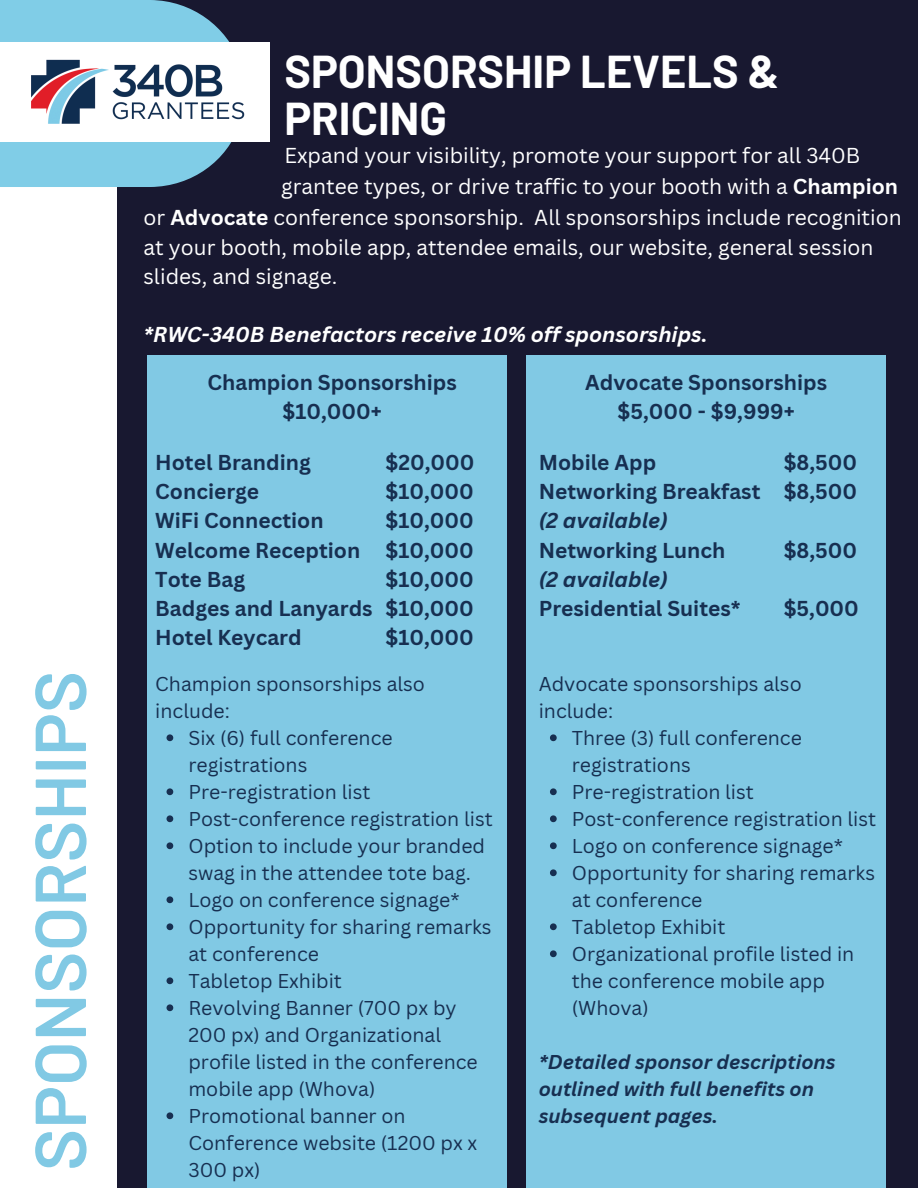
<style>
.page{position:relative;width:918px;height:1188px;background:#fff}
.page>*{position:absolute;margin:0;border:0;box-sizing:border-box;transform-origin:0 0}
.t1{font:600 71.85px "Barlow";color:#81c9e4}
.t2{font:700 45px/47.2px "Barlow";color:#fff}
.t3{font:700 21px/29.2px "Canva Sans";color:#172f51;text-align:center}
.t4{font:21px/29.2px "Canva Sans";color:#fff}
.t5{font:italic 700 21px "Canva Sans";color:#fff}
.t6{font:19.5px/27px "Canva Sans";color:#172f51}
.t7{font:italic 700 19.5px/27px "Canva Sans";color:#172f51}
.s1{font-weight:700}
.s2{font-style:italic}
</style>
<div class="page">
<div style="left:117px;top:0;width:801px;height:1188px;background:#181830"></div>
<div style="left:526px;top:355px;width:360px;height:833px;background:#81c9e4"></div>
<svg style="left:0;top:0;width:245px;height:187px;fill:#80cde7"></svg>
<img style="left:0;top:42px;width:270px;height:99px">
<div style="left:147px;top:355px;width:360px;height:833px;background:#81c9e4"></div>
<svg style="left:167px;top:734px;width:6px;height:7px"></svg>
<svg style="left:167px;top:788px;width:6px;height:7px"></svg>
<svg style="left:167px;top:815px;width:6px;height:7px"></svg>
<svg style="left:167px;top:842px;width:6px;height:7px"></svg>
<svg style="left:167px;top:896px;width:6px;height:7px"></svg>
<svg style="left:167px;top:923px;width:6px;height:7px"></svg>
<svg style="left:167px;top:977px;width:6px;height:7px"></svg>
<svg style="left:167px;top:1004px;width:6px;height:7px"></svg>
<svg style="left:167px;top:1112px;width:6px;height:7px"></svg>
<svg style="left:550px;top:734px;width:7px;height:7px"></svg>
<svg style="left:550px;top:788px;width:7px;height:7px"></svg>
<svg style="left:550px;top:815px;width:7px;height:7px"></svg>
<svg style="left:550px;top:842px;width:7px;height:7px"></svg>
<svg style="left:550px;top:869px;width:7px;height:7px"></svg>
<svg style="left:550px;top:923px;width:7px;height:7px"></svg>
<svg style="left:550px;top:950px;width:7px;height:7px"></svg>
<p class="t1" style="left:14px;top:1171px;width:502px;rotate:-90deg">SPONSORSHIPS</p>
<p class="t2" style="left:284px;top:46px;width:497px">SPONSORSHIP LEVELS &amp;<br>PRICING</p>
<p class="t4" style="left:284px;top:140px;width:578px">Expand your visibility, promote your support for all 340B</p>
<h3 class="t4" style="left:281px;top:171px;width:618px">grantee types, or drive traffic to your booth with a <span class="s1">Champion</span></h3>
<h3 class="t4" style="left:144px;top:203px;width:760px">or <span class="s1">Advocate</span> conference sponsorship. All sponsorships include recognition at your booth, mobile app, attendee emails, our website, general session slides, and signage.</h3>
<p class="t5" style="left:144px;top:320px;width:565px">*RWC-340B Benefactors receive 10% off sponsorships.</p>
<p class="t3" style="left:208px;top:367px;width:251px">Champion Sponsorships $10,000+</p>
<p class="t3" style="left:585px;top:367px;width:243px">Advocate Sponsorships $5,000 - $9,999+</p>
<p class="t3" style="left:155px;top:447px;width:219px;text-align:left">Hotel Branding<br>Concierge<br>WiFi Connection<br>Welcome Reception<br>Tote Bag<br>Badges and Lanyards<br>Hotel Keycard</p>
<p class="t3" style="left:386px;top:447px;width:90px;text-align:justify">$20,000 $10,000 $10,000 $10,000 $10,000 $10,000 $10,000</p>
<p class="t3" style="left:539px;top:447px;width:223px;text-align:left">Mobile App<br>Networking Breakfast <span class="s2">(2 available)<br></span>Networking Lunch<br><span class="s2">(2 available)<br></span>Presidential Suites*</p>
<p class="t3" style="left:784px;top:447px;width:75px">$8,500</p>
<p class="t3" style="left:784px;top:476px;width:75px">$8,500</p>
<p class="t3" style="left:784px;top:535px;width:75px">$8,500</p>
<p class="t3" style="left:784px;top:593px;width:77px">$5,000</p>
<p class="t6" style="left:155px;top:669px;width:271px">Champion sponsorships also include:</p>
<h3 class="t6" style="left:188px;top:723px;width:206px">Six (6) full conference registrations</h3>
<p class="t6" style="left:188px;top:777px;width:184px">Pre-registration list</p>
<p class="t6" style="left:188px;top:804px;width:306px">Post-conference registration list</p>
<p class="t6" style="left:188px;top:831px;width:298px">Option to include your branded swag in the attendee tote bag.</p>
<p class="t6" style="left:188px;top:885px;width:273px">Logo on conference signage*</p>
<p class="t6" style="left:188px;top:912px;width:305px">Opportunity for sharing remarks at conference</p>
<p class="t6" style="left:188px;top:966px;width:155px">Tabletop Exhibit</p>
<p class="t6" style="left:188px;top:993px;width:291px">Revolving Banner (700 px by<br>200 px) and Organizational profile listed in the conference mobile app (Whova)</p>
<p class="t6" style="left:188px;top:1101px;width:290px">Promotional banner on<br>Conference website (1200 px x<br>300 px)</p>
<h3 class="t6" style="left:539px;top:669px;width:265px">Advocate sponsorships also include:</h3>
<h3 class="t6" style="left:572px;top:723px;width:232px">Three (3) full conference registrations</h3>
<h3 class="t6" style="left:572px;top:777px;width:184px">Pre-registration list</h3>
<h3 class="t6" style="left:572px;top:804px;width:306px">Post-conference registration list</h3>
<h3 class="t6" style="left:572px;top:831px;width:273px">Logo on conference signage*</h3>
<h3 class="t6" style="left:572px;top:858px;width:305px">Opportunity for sharing remarks at conference</h3>
<h3 class="t6" style="left:572px;top:912px;width:155px">Tabletop Exhibit</h3>
<p class="t6" style="left:572px;top:939px;width:284px">Organizational profile listed in the conference mobile app (Whova)</p>
<h1 class="t7" style="left:539px;top:1047px;width:298px">*Detailed sponsor descriptions outlined with full benefits on subsequent pages.</h1>
</div>
